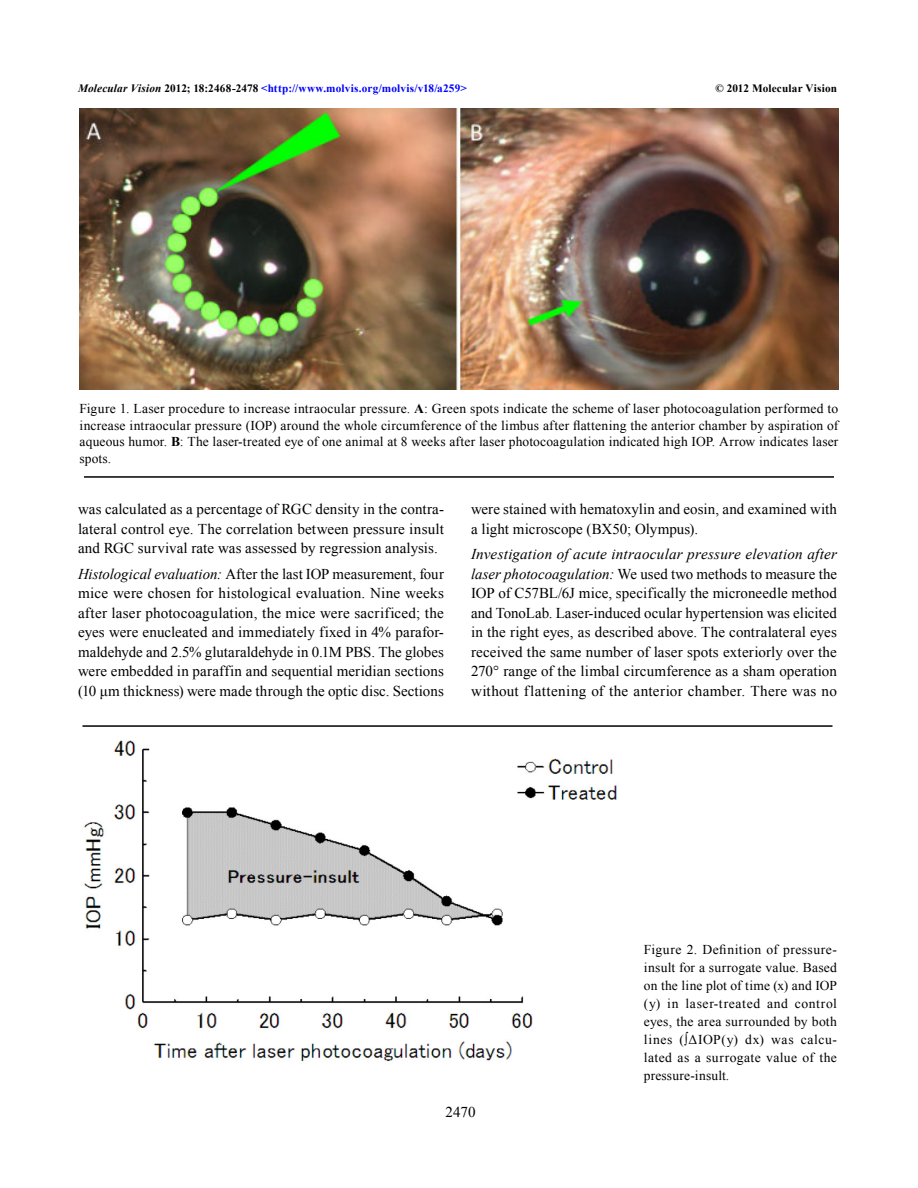
<style>
.page{position:relative;width:918px;height:1188px;background:#fff}
.page>*{position:absolute;margin:0;border:0;box-sizing:border-box;transform-origin:0 0}
.Para_No_Ind{font:15px/19.5px "Times New Roman";letter-spacing:.01em;color:#000;text-align:justify}
.Folio{font:15px "Times New Roman";color:#000}
.Fig_Caption{font:13.5px/18px "Times New Roman";letter-spacing:.02em;color:#000;text-align:justify}
.Header_Align_Left{font:700 11.25px "Times New Roman";letter-spacing:.015em;color:#00f}
.Header_Align_Right{font:700 11.25px "Times New Roman";letter-spacing:.015em;color:#000}
.s1{font-style:italic;color:#000}
.s2{color:#000}
.s3{font-weight:700}
.s4{font-style:italic}
</style>
<div class="page">
<img style="left:79px;top:108px;width:759px;height:281px">
<hr style="left:84px;top:476px;width:750px;height:2px;background:#000">
<img style="left:84px;top:740px;width:533px;height:322px">
<hr style="left:82px;top:725px;width:750px;height:2px;background:#000">
<p class="Header_Align_Left" style="left:78px;top:80px;width:391px"><span class="s1">Molecular Vision</span> <span class="s2">2012; 18:2468-2478</span> &lt;http://www.molvis.org/molvis/v18/a259&gt;</p>
<p class="Header_Align_Right" style="left:715px;top:80px;width:123px">© 2012 Molecular Vision</p>
<p class="Fig_Caption" style="left:79px;top:400px;width:760px;line-height:16.5px">Figure 1. Laser procedure to increase intraocular pressure. <span class="s3">A</span>: Green spots indicate the scheme of laser photocoagulation performed to increase intraocular pressure (IOP) around the whole circumference of the limbus after flattening the anterior chamber by aspiration of aqueous humor. <span class="s3">B</span>: The laser-treated eye of one animal at 8 weeks after laser photocoagulation indicated high IOP. Arrow indicates laser spots.</p>
<p class="Para_No_Ind" style="left:78px;top:499px;width:367px">was calculated as a percentage of RGC density in the contra&shy;lateral control eye. The correlation between pressure insult and RGC survival rate was assessed by regression analysis.</p>
<p class="Para_No_Ind" style="left:78px;top:564px;width:367px"><span class="s4">Histological evaluation:</span> After the last IOP measurement, four mice were chosen for histological evaluation. Nine weeks after laser photocoagulation, the mice were sacrificed; the eyes were enucleated and immediately fixed in 4% parafor&shy;maldehyde and 2.5% glutaraldehyde in 0.1M PBS. The globes were embedded in paraffin and sequential meridian sections (10 μm thickness) were made through the optic disc. Sections</p>
<p class="Para_No_Ind" style="left:471px;top:499px;width:367px">were stained with hematoxylin and eosin, and examined with a light microscope (BX50; Olympus).</p>
<p class="Para_No_Ind" style="left:471px;top:544px;width:368px"><span class="s4">Investigation of acute intraocular pressure elevation after laser photocoagulation:</span> We used two methods to measure the IOP of C57BL/6J mice, specifically the microneedle method and TonoLab. Laser-induced ocular hypertension was elicited in the right eyes, as described above. The contralateral eyes received the same number of laser spots exteriorly over the 270° range of the limbal circumference as a sham operation without flattening of the anterior chamber. There was no</p>
<p class="Fig_Caption" style="left:644px;top:940px;width:195px">Figure 2. Definition of pressure&shy;insult for a surrogate value. Based on the line plot of time (x) and IOP (y) in laser-treated and control eyes, the area surrounded by both lines (∫ΔIOP(y) dx) was calcu&shy;lated as a surrogate value of the pressure-insult.</p>
<p class="Folio" style="left:446px;top:1102px;width:31px">2470</p>
</div>
